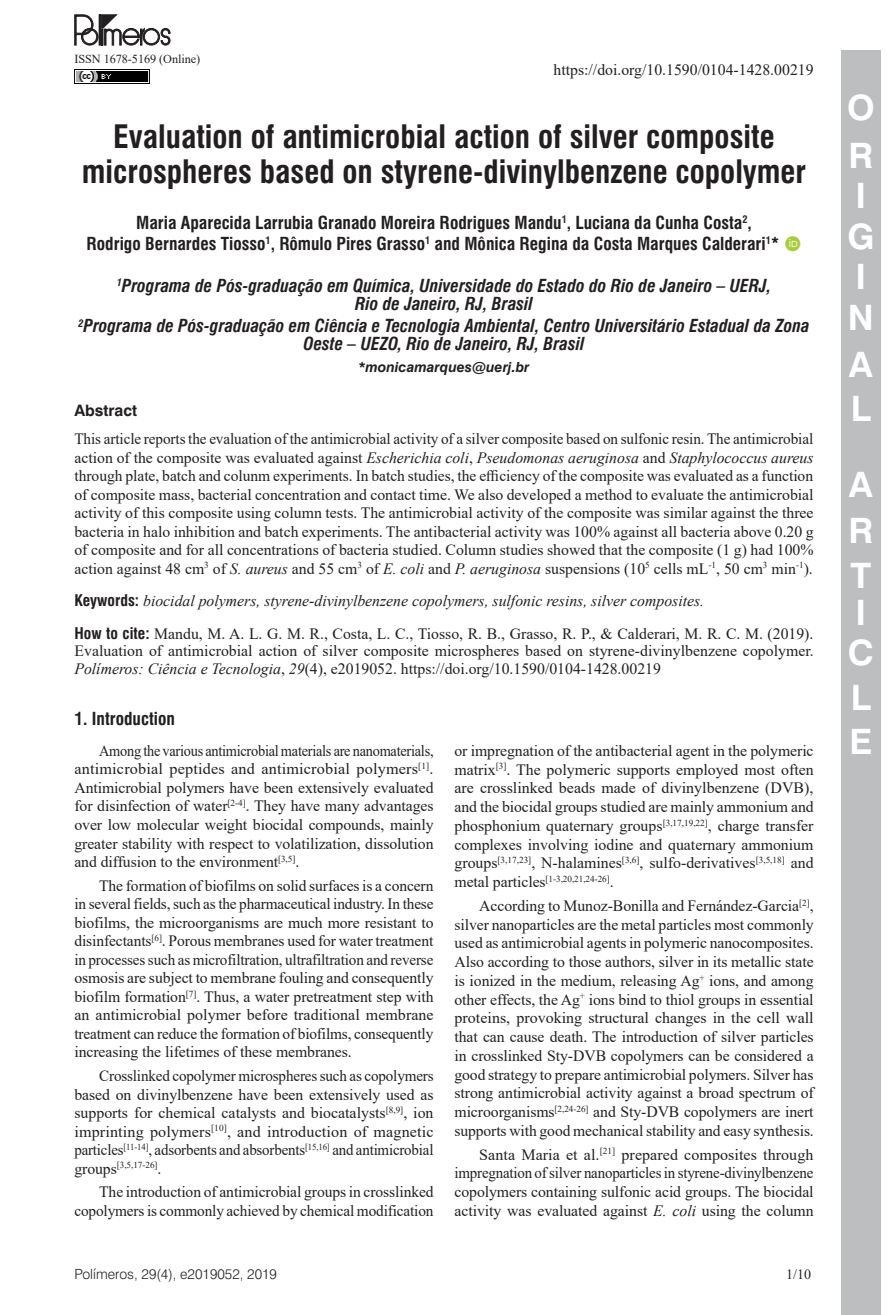
<style>
.page{position:relative;width:893px;height:1315px;background:#fff}
.page>*{position:absolute;margin:0;border:0;box-sizing:border-box;transform-origin:0 0}
.t1{font:700 35px/40.6px "Swiss 721 BT";color:#fff}
.ArticleTitle{font:700 condensed 31.5px/35.2px "Swiss 721 BT";color:#231f20;text-align:center}
.Affiliations{font:italic 700 condensed 17.5px/17.7px "Swiss 721 BT";color:#231f20;text-align:center}
.Authors{font:700 condensed 17.5px/21.2px "Swiss 721 BT";color:#231f20}
.Heading1Alt{font:700 condensed 17.5px "Swiss 721 BT";color:#231f20}
.Paragraph{font:15.75px/18.7px "Times New Roman";letter-spacing:-.005em;color:#231f20;text-align:justify}
.Abstract{font:15.75px/18.6px "Times New Roman";color:#231f20;text-align:justify;scale:.96 1}
.Paragraph-2{font:15.75px/18.6px "Times New Roman";letter-spacing:-.005em;color:#231f20;text-align:justify;scale:.91 1}
.HowToCite{font:15.75px/17.7px "Times New Roman";color:#231f20;text-align:justify}
.Paragraph-3{font:15.75px/18.6px "Times New Roman";letter-spacing:-.005em;color:#231f20;text-align:justify;scale:.96 1}
.Keywords{font:italic 15.75px "Times New Roman";color:#231f20}
.Abstract-2{font:15.75px "Times New Roman";color:#231f20}
.AbstractTitle{font:700 15.75px "Swiss 721 BT";color:#231f20}
.t2{font:300 14px "Swiss 721 BT";color:#231f20}
.Correspondence{font:italic 700 14px "Swiss 721 BT";color:#231f20}
.t3{font:14px "Times New Roman";color:#231f20}
.t4{font:12.25px "Times New Roman";letter-spacing:-.005em;color:#231f20}
.Paragraph-4{font:9.1px "Times New Roman";letter-spacing:-.005em;color:#231f20}
.s1{font-style:italic}
.s2{font-family:"Swiss 721 BT";font-weight:700;font-style:normal;font-stretch:condensed}
.s3{font-family:"Swiss 721 BT";font-weight:700;font-stretch:condensed}
.s4{font-size:15.75px}
</style>
<div class="page">
<div style="left:841px;top:50px;width:40px;height:1265px;background:#bcbec0"></div>
<img style="left:74px;top:69px;width:76px;height:15px">
<svg style="left:75px;top:15px;width:95px;height:30px"></svg>
<p class="t4" style="left:74px;top:50px;width:127px">ISSN 1678-5169 (Online)</p>
<p class="Abstract-2" style="left:554px;top:59px;width:262px">https://doi.org/10.1590/0104-1428.00219</p>
<p class="ArticleTitle" style="left:82px;top:119px;width:726px">Evaluation of antimicrobial action of silver composite microspheres based on styrene-divinylbenzene copolymer</p>
<p class="Authors" style="left:87px;top:212px;width:695px;text-indent:50px">Maria Aparecida Larrubia Granado Moreira Rodrigues Mandu<sup>1</sup>, Luciana da Cunha Costa<sup>2</sup>,<br>Rodrigo Bernardes Tiosso<sup>1</sup>, Rômulo Pires Grasso<sup>1</sup> and Mônica Regina da Costa Marques Calderari<sup>1</sup>*</p>
<p class="Affiliations" style="left:117px;top:277px;width:656px"><sup>1</sup>Programa de Pós-graduação em Química, Universidade do Estado do Rio de Janeiro – UERJ,<br>Rio de Janeiro, RJ, Brasil</p>
<p class="Affiliations" style="left:78px;top:317px;width:733px"><sup>2</sup>Programa de Pós-graduação em Ciência e Tecnologia Ambiental, Centro Universitário Estadual da Zona<br>Oeste – UEZO, Rio de Janeiro, RJ, Brasil</p>
<p class="Correspondence" style="left:358px;top:358px;width:172px">*monicamarques@uerj.br</p>
<p class="AbstractTitle" style="left:74px;top:400px;width:64px">Abstract</p>
<p class="Abstract" style="left:74px;top:429px;width:771px">This article reports the evaluation of the antimicrobial activity of a silver composite based on sulfonic resin. The antimicrobial action of the composite was evaluated against <span class="s1">Escherichia coli</span>, <span class="s1">Pseudomonas aeruginosa</span> and <span class="s1">Staphylococcus aureus </span>through plate, batch and colunm experiments. In batch studies, the efficiency of the composite was evaluated as a function of composite mass, bacterial concentration and contact time. We also developed a method to evaluate the antimicrobial activity of this composite using column tests. The antimicrobial activity of the composite was similar against the three bacteria in halo inhibition and batch experiments. The antibacterial activity was 100% against all bacteria above 0.20 g of composite and for all concentrations of bacteria studied. Column studies showed that the composite (1 g) had 100% action against 48 cm<sup>3</sup> of <span class="s1">S. aureus</span> and 55 cm<sup>3</sup> of <span class="s1">E. coli</span> and <span class="s1">P. aeruginosa</span> suspensions (10<sup>5</sup> cells mL<sup>-1</sup>, 50 cm<sup>3</sup> min<sup>-1</sup>).</p>
<p class="Keywords" style="left:74px;top:590px;width:631px"><span class="s2">Keywords:</span> biocidal polymers, styrene-divinylbenzene copolymers, sulfonic resins, silver composites.</p>
<p class="HowToCite" style="left:74px;top:624px;width:741px"><span class="s3">How to cite:</span> Mandu, M. A. L. G. M. R., Costa, L. C., Tiosso, R. B., Grasso, R. P., &amp; Calderari, M. R. C. M. (2019).<br>Evaluation of antimicrobial action of silver composite microspheres based on styrene-divinylbenzene copolymer.<br><span class="s1">Polímeros: Ciência e Tecnologia</span>, <span class="s1">29</span>(4), e2019052. https://doi.org/10.1590/0104-1428.00219</p>
<p class="Heading1Alt" style="left:74px;top:708px;width:102px">1. Introduction</p>
<p class="Paragraph-2" style="left:74px;top:740px;width:396px;text-indent:25px">Among the various antimicrobial materials are nanomaterials, antimicrobial peptides and antimicrobial polymers<sup>[1]</sup>.<br>Antimicrobial polymers have been extensively evaluated for disinfection of water<sup>[2-4]</sup>. They have many advantages over low molecular weight biocidal compounds, mainly greater stability with respect to volatilization, dissolution and diffusion to the environment<sup>[3,5]</sup>.</p>
<p class="Paragraph" style="left:74px;top:875px;width:361px;text-indent:25px">The formation of biofilms on solid surfaces is a concern in several fields, such as the pharmaceutical industry. In these biofilms, the microorganisms are much more resistant to disinfectants<sup>[6]</sup>. Porous membranes used for water treatment in processes such as microfiltration, ultrafiltration and reverse osmosis are subject to membrane fouling and consequently biofilm formation<sup>[7]</sup>. Thus, a water pretreatment step with an antimicrobial polymer before traditional membrane treatment can reduce the formation of biofilms, consequently increasing the lifetimes of these membranes.</p>
<p class="Paragraph-3" style="left:74px;top:1066px;width:376px;text-indent:25px">Crosslinked copolymer microspheres such as copolymers based on divinylbenzene have been extensively used as supports for chemical catalysts and biocatalysts<sup>[8,9]</sup>, ion imprinting polymers<sup>[10]</sup>, and introduction of magnetic particles<sup>[11-14]</sup>, adsorbents and absorbents<sup>[15,16]</sup> and antimicrobial</p>
<p class="Paragraph-4" style="left:74px;top:1159px;width:89px"><span class="s4">groups</span>[3,5,17-26]<span class="s4">.</span></p>
<p class="Paragraph" style="left:74px;top:1182px;width:361px;text-align:right">The introduction of antimicrobial groups in crosslinked copolymers is commonly achieved by chemical modification</p>
<p class="Paragraph" style="left:454px;top:740px;width:361px">or impregnation of the antibacterial agent in the polymeric matrix<sup>[3]</sup>. The polymeric supports employed most often are crosslinked beads made of divinylbenzene (DVB), and the biocidal groups studied are mainly ammonium and phosphonium quaternary groups<sup>[3,17,19,22]</sup>, charge transfer complexes involving iodine and quaternary ammonium groups<sup>[3,17,23]</sup>, N-halamines<sup>[3,6]</sup>, sulfo-derivatives<sup>[3,5,18]</sup> and</p>
<p class="Paragraph-4" style="left:454px;top:872px;width:161px"><span class="s4">metal particles</span>[1-3,20,21,24-26]<span class="s4">.</span></p>
<p class="Paragraph" style="left:454px;top:895px;width:361px;text-indent:25px">According to Munoz-Bonilla and Fernández-Garcia<sup>[2]</sup>, silver nanoparticles are the metal particles most commonly used as antimicrobial agents in polymeric nanocomposites.<br>Also according to those authors, silver in its metallic state is ionized in the medium, releasing Ag<sup>+</sup> ions, and among other effects, the Ag<sup>+</sup> ions bind to thiol groups in essential proteins, provoking structural changes in the cell wall that can cause death. The introduction of silver particles in crosslinked Sty-DVB copolymers can be considered a good strategy to prepare antimicrobial polymers. Silver has strong antimicrobial activity against a broad spectrum of microorganisms<sup>[2,24-26]</sup> and Sty-DVB copolymers are inert supports with good mechanical stability and easy synthesis.</p>
<p class="Paragraph" style="left:454px;top:1144px;width:361px;text-indent:25px">Santa Maria et al.<sup>[21]</sup> prepared composites through impregnation of silver nanoparticles in styrene-divinylbenzene copolymers containing sulfonic acid groups. The biocidal activity was evaluated against <span class="s1">E. coli</span> using the column</p>
<p class="t2" style="left:74px;top:1265px;width:204px">Polímeros, 29(4), e2019052, 2019</p>
<p class="t3" style="left:786px;top:1264px;width:26px">1/10</p>
<h1 class="t1" style="left:847px;top:83px;width:29px;line-height:48.1px">O<br>O</h1>
<h1 class="t1" style="left:847px;top:175px;width:29px">O<br>O<br>O<br>O</h1>
<h1 class="t1" style="left:849px;top:342px;width:26px;line-height:44.1px">O<br>O</h1>
<h1 class="t1" style="left:848px;top:461px;width:26px;line-height:45.5px;text-align:justify">O O O</h1>
<h1 class="t1" style="left:848px;top:592px;width:28px;line-height:40.1px">O<br>O</h1>
<h1 class="t1" style="left:849px;top:676px;width:24px;line-height:43.4px">O<br>O</h1>
</div>
